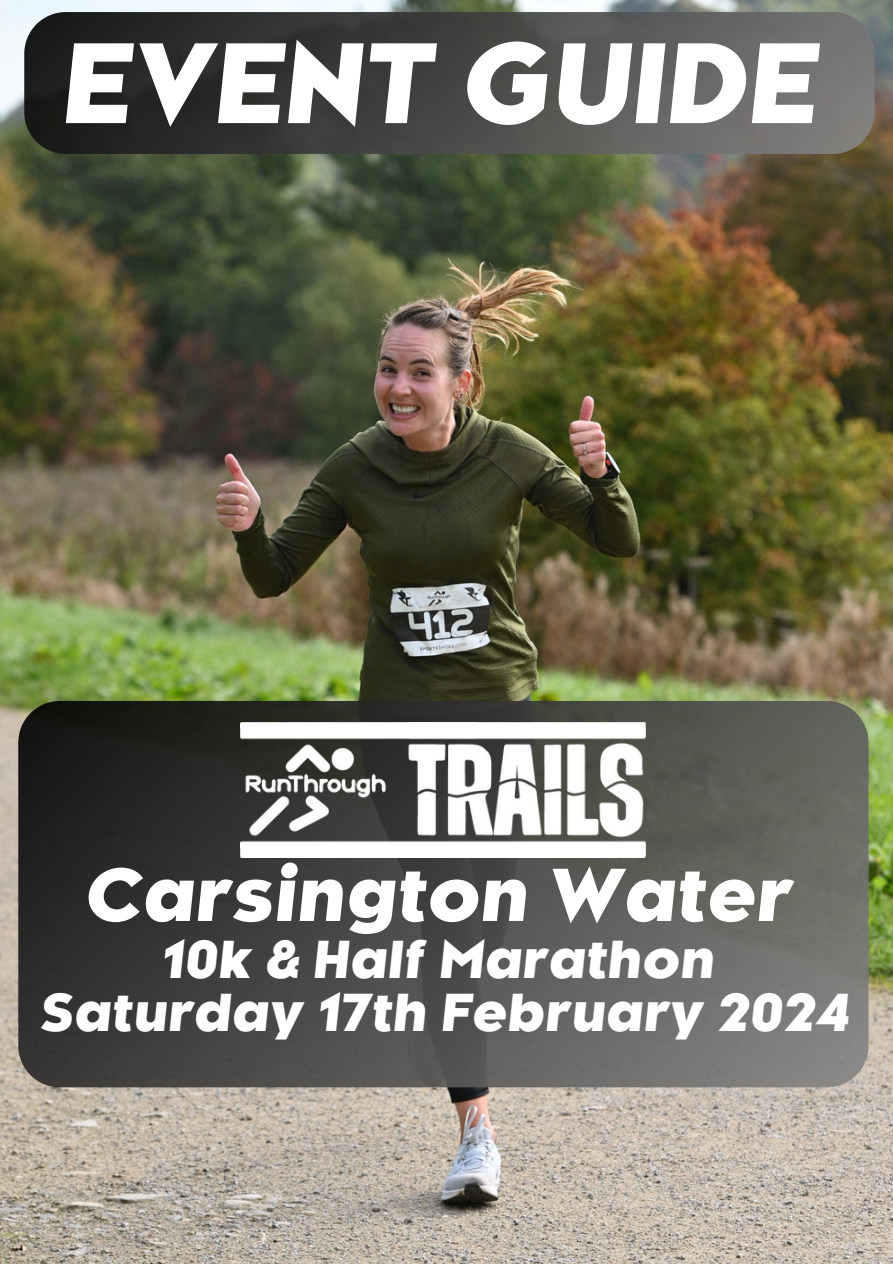
<style>
.page{position:relative;width:893px;height:1264px;background:#fff}
.page>*{position:absolute;margin:0;border:0;box-sizing:border-box;transform-origin:0 0}
.t1{font:italic 800 106.35px "Kessel 105";color:#fff}
.t2{font:italic 800 69.6px "Kessel 105";color:#fff}
.t3{font:italic 800 49.65px "Kessel 105";color:#fff}
</style>
<div class="page">
<img style="left:0;top:0;width:892px;height:1263px">
<svg style="left:24px;top:12px;width:850px;height:142px;background:#484948"></svg>
<svg style="left:18px;top:701px;width:850px;height:386px;background:#4d4d4b"></svg>
<img style="left:240px;top:722px;width:405px;height:135px">
<p class="t1" style="left:59px;top:24px;width:757px">EVENT GUIDE</p>
<p class="t2" style="left:83px;top:855px;width:709px">Carsington Water</p>
<p class="t3" style="left:160px;top:931px;width:555px">10k &amp; Half Marathon</p>
<p class="t3" style="left:39px;top:984px;width:811px">Saturday 17th February 2024</p>
</div>
